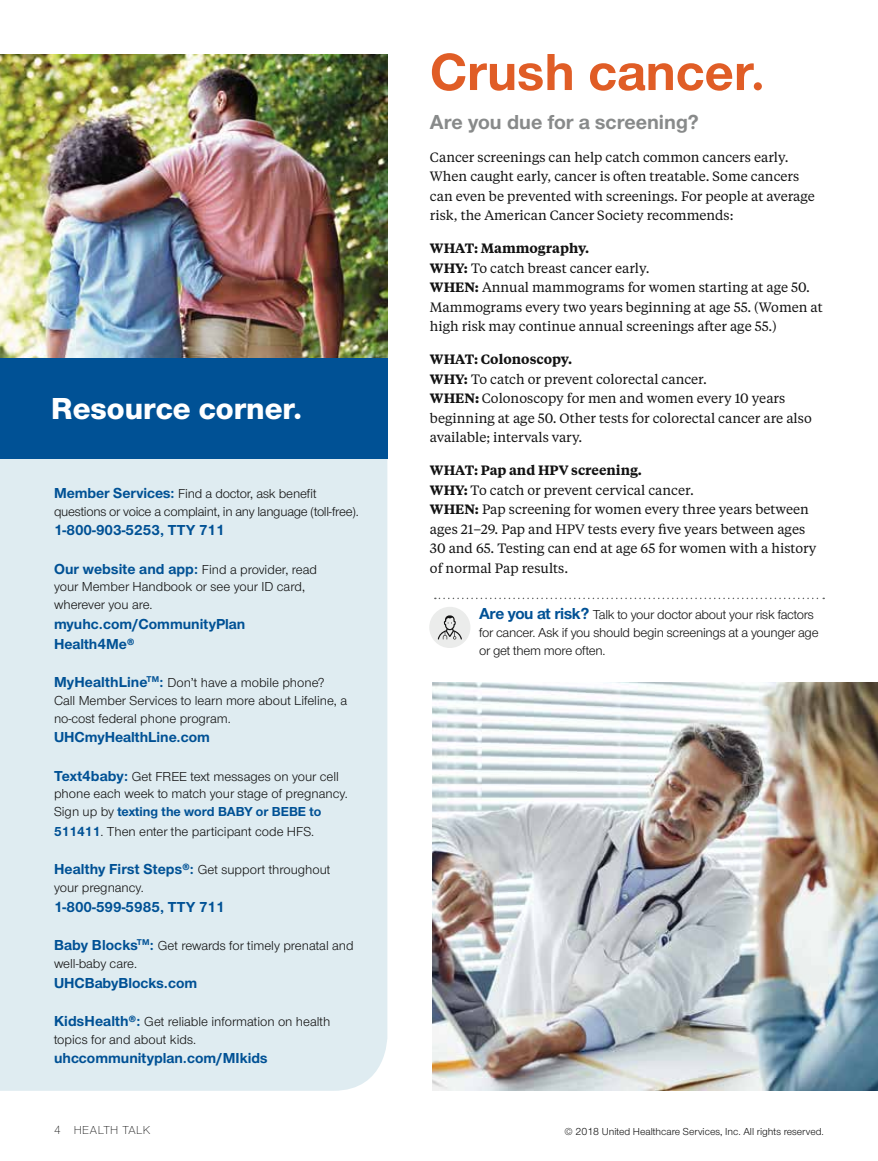
<style>
.page{position:relative;width:878px;height:1161px;background:#fff}
.page>*{position:absolute;margin:0;border:0;box-sizing:border-box;transform-origin:0 0}
.t1{font:700 54px "UHC Sans";color:#e05d26}
.t2{font:800 31.5px "UHC Sans";color:#fff}
.t3{font:700 21px "UHC Sans";color:#888a8a}
.t4{font:700 15px/19.5px "UHC Sans";color:#005195}
.t5{font:13.5px/19.5px "UHC Serif Text";color:#121212}
.t6{font:13.5px/18px "UHC Sans";color:#121212}
.t7{font:13.5px/18px "UHC Sans";letter-spacing:-.02em;color:#121212}
.t8{font:300 12px "UHC Sans";letter-spacing:.04em;color:#121212}
.t9{font:10.5px "UHC Sans";color:#121212}
.s1{font-weight:700;font-size:15px;color:#005195}
.s2{font-weight:700;color:#005195}
.s3{font-weight:600}
.s4{font-weight:700}
.s5{font-weight:700;font-size:16.5px;color:#005195}
</style>
<div class="page">
<div style="left:0;top:459px;width:387px;height:632px;background:#dfecf1"></div>
<img style="left:0;top:54px;width:387px;height:304px">
<div style="left:0;top:358px;width:387px;height:101px;background:#005195"></div>
<svg style="left:435px;top:598px;width:389px;height:1px"></svg>
<div style="left:429px;top:607px;width:41px;height:41px;background:#ebeceb;border-radius:50%"></div>
<svg style="left:438px;top:615px;width:24px;height:25px"></svg>
<img style="left:432px;top:682px;width:446px;height:409px">
<h2 class="t2" style="left:51px;top:387px;width:253px">Resource corner.</h2>
<p class="t7" style="left:54px;top:484px;width:306px"><span class="s1">Member Services:</span> Find a doctor, ask benefit questions or voice a complaint, in any language (toll-free).</p>
<p class="t4" style="left:54px;top:520px;width:172px">1-800-903-5253, TTY 711</p>
<p class="t6" style="left:54px;top:560px;width:264px"><span class="s1">Our website and app:</span> Find a provider, read your Member Handbook or see your ID card, wherever you are.</p>
<p class="t4" style="left:54px;top:614px;width:193px">myuhc.com/CommunityPlan<br>Health4Me®</p>
<p class="t6" style="left:54px;top:673px;width:294px"><span class="s1">MyHealthLine</span><sup>TM</sup><span class="s1">:</span> Don’t have a mobile phone?<br>Call Member Services to learn more about Lifeline, a no-cost federal phone program.</p>
<p class="t4" style="left:54px;top:727px;width:157px">UHCmyHealthLine.com</p>
<p class="t6" style="left:54px;top:767px;width:295px"><span class="s1">Text4baby:</span> Get FREE text messages on your cell phone each week to match your stage of pregnancy.<br>Sign up by <span class="s2">texting the word BABY or BEBE to</span></p>
<p class="t6" style="left:54px;top:822px;width:262px"><span class="s2">511411</span>. Then enter the participant code HFS.</p>
<p class="t6" style="left:54px;top:860px;width:278px"><span class="s1">Healthy First Steps®:</span> Get support throughout your pregnancy.</p>
<p class="t4" style="left:54px;top:897px;width:172px">1-800-599-5985, TTY 711</p>
<p class="t6" style="left:54px;top:936px;width:301px"><span class="s1">Baby Blocks</span><sup>TM</sup><span class="s1">:</span> Get rewards for timely prenatal and well-baby care.</p>
<p class="t4" style="left:54px;top:972px;width:145px">UHCBabyBlocks.com</p>
<p class="t6" style="left:54px;top:1012px;width:278px"><span class="s1">KidsHealth®:</span> Get reliable information on health topics for and about kids.</p>
<p class="t4" style="left:54px;top:1048px;width:215px">uhccommunityplan.com/MIkids</p>
<h1 class="t1" style="left:430px;top:36px;width:337px">Crush cancer.</h1>
<h3 class="t3" style="left:430px;top:108px;width:270px">Are you due for a screening?</h3>
<p class="t5" style="left:430px;top:147px;width:386px">Cancer screenings can help catch common cancers early.<br>When caught early, cancer is often treatable. Some cancers can even be prevented with screenings. For people at average risk, the American Cancer Society recommends:</p>
<p class="t5" style="left:430px;top:238px;width:394px"><span class="s3">WHAT: Mammography.<br>WHY:</span> To catch breast cancer early.<br><span class="s3">WHEN:</span> Annual mammograms for women starting at age 50.<br>Mammograms every two years beginning at age 55. (Women at high risk may continue annual screenings after age 55.)</p>
<p class="t5" style="left:430px;top:349px;width:383px"><span class="s3">WHAT: Colonoscopy.<br>WHY:</span> To catch or prevent colorectal cancer.<br><span class="s3">WHEN</span><span class="s4">:</span> Colonoscopy for men and women every 10 years beginning at age 50. Other tests for colorectal cancer are also available; intervals vary.</p>
<p class="t5" style="left:430px;top:460px;width:388px"><span class="s3">WHAT: Pap and HPV screening.<br>WHY:</span> To catch or prevent cervical cancer.<br><span class="s3">WHEN:</span> Pap screening for women every three years between ages 21–29. Pap and HPV tests every five years between ages 30 and 65. Testing can end at age 65 for women with a history of normal Pap results.</p>
<p class="t7" style="left:479px;top:605px;width:341px"><span class="s5">Are you at risk?</span> Talk to your doctor about your risk factors for cancer. Ask if you should begin screenings at a younger age or get them more often.</p>
<p class="t8" style="left:54px;top:1122px;width:98px">4 HEALTH TALK</p>
<p class="t9" style="left:564px;top:1125px;width:261px">© 2018 United Healthcare Services, Inc. All rights reserved.</p>
</div>
